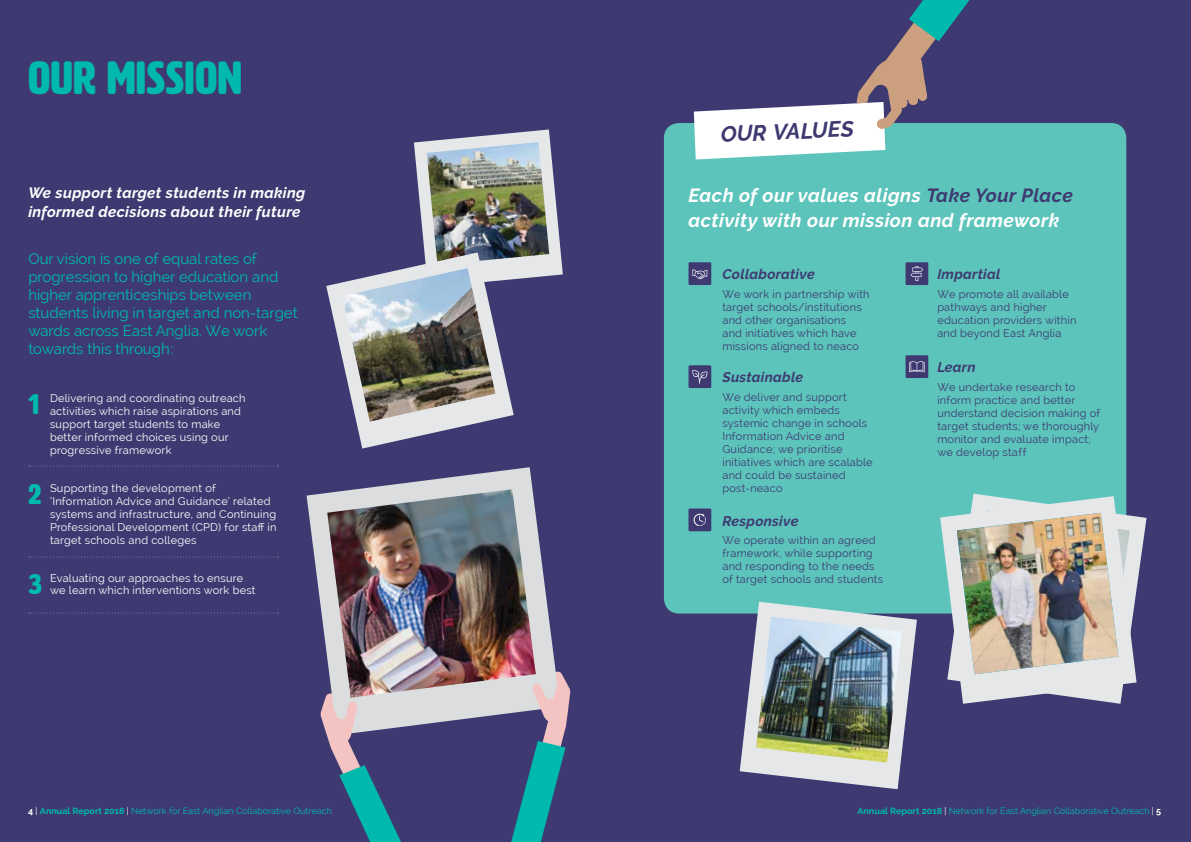
<style>
.page{position:relative;width:1191px;height:842px;background:#3e3a71}
.page>*{position:absolute;margin:0;border:0;box-sizing:border-box;transform-origin:0 0}
.t1{font:46px "HWT Artz";letter-spacing:.02em;color:#00b9ad}
.t2{font:28px "HWT Artz";color:#00b9ad}
.t3{font:italic 700 22px "Raleway";color:#3e3a71}
.t4{font:italic 700 19px/24.8px "Raleway";letter-spacing:.025em;color:#fff}
.t5{font:15px/18px "Raleway";color:#00b9ad}
.t6{font:italic 700 15px/19px "Raleway";letter-spacing:.025em;color:#fff}
.t7{font:italic 700 14px "Raleway";letter-spacing:.02em;color:#3e3a71}
.t8{font:11px/13px "Raleway";letter-spacing:.02em;color:#3e3a71}
.t9{font:11px/13px "Raleway";letter-spacing:.02em;color:#fff}
.t10{font:9px "Raleway";color:#00b9ad}
.s1{font-weight:700;color:#fff}
.s2{color:#fff}
.s3{font-weight:700}
.s4{color:#3e3a71}
</style>
<div class="page">
<svg style="left:29px;top:465px;width:249px;height:1px"></svg>
<svg style="left:29px;top:556px;width:249px;height:1px"></svg>
<img style="left:326px;top:129px;width:237px;height:320px">
<img style="left:342px;top:268px;width:153px;height:154px">
<div style="left:664px;top:123px;width:462px;height:490px;background:#5cc4bb;border-radius:15px"></div>
<div style="left:905px;top:355px;width:23px;height:23px;background:#3e3a71"></div>
<svg style="left:909px;top:361px;width:15px;height:11px"></svg>
<div style="left:688px;top:508px;width:23px;height:23px;background:#3e3a71"></div>
<svg style="left:693px;top:513px;width:13px;height:13px"></svg>
<div style="left:688px;top:365px;width:23px;height:23px;background:#3e3a71"></div>
<svg style="left:692px;top:370px;width:15px;height:14px"></svg>
<div style="left:905px;top:262px;width:23px;height:23px;background:#3e3a71"></div>
<svg style="left:910px;top:266px;width:13px;height:15px"></svg>
<div style="left:688px;top:262px;width:23px;height:23px;background:#3e3a71"></div>
<svg style="left:692px;top:269px;width:15px;height:10px"></svg>
<svg style="left:306px;top:467px;width:250px;height:260px"></svg>
<img style="left:327px;top:489px;width:209px;height:209px">
<svg style="left:511px;top:671px;width:59px;height:171px"></svg>
<svg style="left:320px;top:692px;width:81px;height:150px"></svg>
<svg style="left:694px;top:0;width:275px;height:159px"></svg>
<svg style="left:973px;top:494px;width:173px;height:189px"></svg>
<svg style="left:940px;top:496px;width:196px;height:208px;fill:#e6e7e8"></svg>
<img style="left:956px;top:513px;width:162px;height:161px">
<svg style="left:739px;top:602px;width:178px;height:187px"></svg>
<img style="left:756px;top:617px;width:146px;height:145px">
<svg style="left:29px;top:612px;width:249px;height:1px"></svg>
<h1 class="t1" style="left:28px;top:53px;width:215px">OUR MISSION</h1>
<h3 class="t6" style="left:28px;top:184px;width:278px">We support target students in making informed decisions about their future</h3>
<h3 class="t5" style="left:28px;top:249px;width:271px">Our vision is one of equal rates of progression to higher education and higher apprenticeships between students living in target and non-target wards across East Anglia. We work towards this through:</h3>
<h2 class="t2" style="left:28px;top:389px;width:12px">1</h2>
<p class="t9" style="left:50px;top:391px;width:197px">Delivering and coordinating outreach activities which raise aspirations and support target students to make better informed choices using our progressive framework</p>
<h2 class="t2" style="left:28px;top:479px;width:14px">2</h2>
<p class="t9" style="left:50px;top:481px;width:228px">Supporting the development of ‘Information Advice and Guidance’ related systems and infrastructure, and Continuing Professional Development (CPD) for staff in target schools and colleges</p>
<h2 class="t2" style="left:28px;top:569px;width:15px">3</h2>
<p class="t9" style="left:50px;top:572px;width:207px;line-height:12px">Evaluating our approaches to ensure we learn which interventions work best</p>
<p class="t10" style="left:28px;top:805px;width:305px"><span class="s1">4</span> <span class="s2">|</span> <span class="s3">Annual Report 2018</span> <span class="s2">|</span> Network for East Anglian Collaborative Outreach</p>
<h3 class="t3" style="left:720px;top:121px;width:134px;rotate:-2deg">OUR VALUES</h3>
<h3 class="t4" style="left:688px;top:183px;width:386px">Each of our values aligns <span class="s4">Take Your Place </span>activity with our mission and framework</h3>
<p class="t7" style="left:722px;top:266px;width:94px">Collaborative</p>
<p class="t8" style="left:722px;top:288px;width:149px">We work in partnership with target schools/institutions and other organisations<br>and initiatives which have missions aligned to neaco</p>
<p class="t7" style="left:722px;top:369px;width:82px">Sustainable</p>
<p class="t8" style="left:722px;top:391px;width:152px">We deliver and support activity which embeds systemic change in schools<br>Information Advice and<br>Guidance; we prioritise initiatives which are scalable and could be sustained post-neaco</p>
<p class="t7" style="left:722px;top:513px;width:77px">Responsive</p>
<p class="t8" style="left:722px;top:534px;width:162px">We operate within an agreed framework, while supporting and responding to the needs of target schools and students</p>
<p class="t7" style="left:937px;top:266px;width:65px">Impartial</p>
<p class="t8" style="left:937px;top:288px;width:141px">We promote all available pathways and higher education providers within and beyond East Anglia</p>
<p class="t7" style="left:937px;top:359px;width:40px">Learn</p>
<p class="t8" style="left:937px;top:381px;width:164px">We undertake research to inform practice and better understand decision making of target students; we thoroughly monitor and evaluate impact; we develop staff</p>
<p class="t10" style="left:857px;top:805px;width:305px"><span class="s3">Annual Report 2018</span> <span class="s2">|</span> Network for East Anglian Collaborative Outreach <span class="s2">|</span> <span class="s1">5</span></p>
</div>
